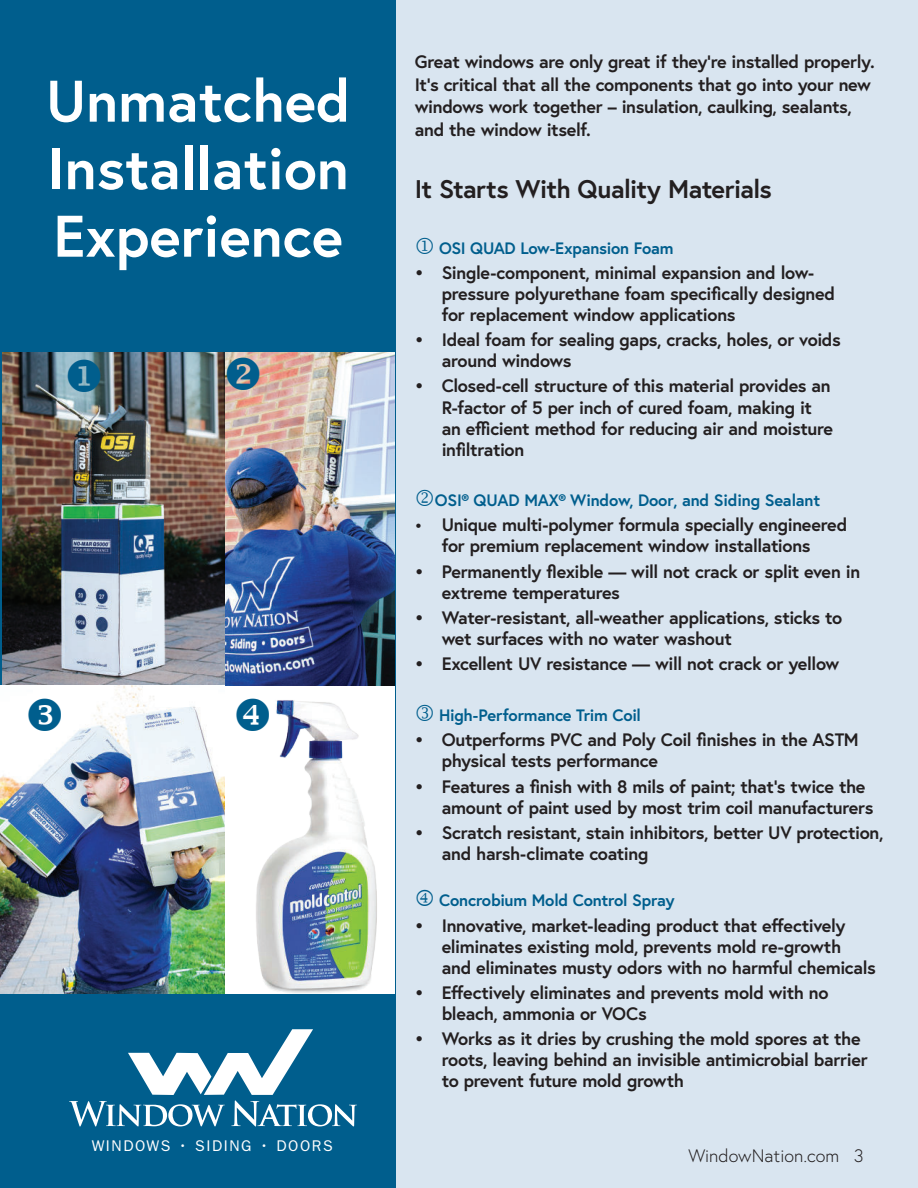
<style>
.page{position:relative;width:918px;height:1188px;background:#d9e5f0}
.page>*{position:absolute;margin:0;border:0;box-sizing:border-box;transform-origin:0 0}
.t1{font:700 58.5px/67.5px "Europa";color:#fff;text-align:justify}
.t2{font:700 25.5px "Europa";letter-spacing:-.025em;color:#231f20}
.t3{font:700 18px/21px "Europa";letter-spacing:-.02em;color:#231f20}
.t4{font:300 18px "Europa";color:#231f20}
.t5{font:700 16.5px "Europa";letter-spacing:-.01em;color:#005e8d}
.t6{font:15.6px "ITC Franklin Gothic Std";letter-spacing:.1em;color:#fff}
.s1{font-size:15px}
</style>
<div class="page">
<div style="left:0;top:0;width:396px;height:1188px;background:#005e8d"></div>
<svg style="left:69px;top:1029px;width:288px;height:98px"></svg>
<div style="left:222px;top:686px;width:173px;height:307px;background:#fff"></div>
<img style="left:256px;top:700px;width:121px;height:293px">
<img style="left:3px;top:353px;width:392px;height:333px">
<img style="left:0;top:686px;width:225px;height:307px">
<svg style="left:29px;top:698px;width:32px;height:33px"></svg>
<svg style="left:256px;top:700px;width:13px;height:31px"></svg>
<svg style="left:68px;top:359px;width:33px;height:33px"></svg>
<svg style="left:227px;top:357px;width:32px;height:33px"></svg>
<h1 class="t1" style="left:46px;top:72px;width:306px">Unmatched Installation Experience</h1>
<p class="t6" style="left:92px;top:1137px;width:243px">WINDOWS • SIDING • DOORS</p>
<p class="t3" style="left:415px;top:52px;width:462px;line-height:22.5px">Great windows are only great if they’re installed properly.<br>It’s critical that all the components that go into your new windows work together – insulation, caulking, sealants, and the window itself.</p>
<h2 class="t2" style="left:415px;top:178px;width:359px">It Starts With Quality Materials</h2>
<p class="t5" style="left:439px;top:240px;width:236px">OSI QUAD Low-Expansion Foam</p>
<p class="t3" style="left:442px;top:263px;width:395px;text-indent:-27px">• Single-component, minimal expansion and low&shy;pressure polyurethane foam specifically designed for replacement window applications</p>
<p class="t3" style="left:442px;top:331px;width:401px;text-indent:-27px">• Ideal foam for sealing gaps, cracks, holes, or voids around windows</p>
<p class="t3" style="left:442px;top:377px;width:393px;text-indent:-27px">• Closed-cell structure of this material provides an R-factor of 5 per inch of cured foam, making it an efficient method for reducing air and moisture infiltration</p>
<p class="t5" style="left:435px;top:493px;width:387px">OSI® QUAD MAX® Window, Door, and Siding Sealant</p>
<p class="t3" style="left:415px;top:516px;width:434px;text-align:center"><span class="s1">•</span> Unique multi-polymer formula specially engineered for premium replacement window installations</p>
<p class="t3" style="left:442px;top:562px;width:420px;text-indent:-27px">• Permanently flexible — will not crack or split even in extreme temperatures</p>
<p class="t3" style="left:442px;top:609px;width:402px;text-indent:-27px">• Water-resistant, all-weather applications, sticks to wet surfaces with no water washout</p>
<p class="t3" style="left:415px;top:655px;width:426px">• Excellent UV resistance — will not crack or yellow</p>
<p class="t5" style="left:415px;top:708px;width:228px">● High-Performance Trim Coil</p>
<p class="t3" style="left:442px;top:731px;width:419px;text-indent:-27px">• Outperforms PVC and Poly Coil finishes in the ASTM physical tests performance</p>
<p class="t3" style="left:442px;top:777px;width:433px;text-indent:-27px">• Features a finish with 8 mils of paint; that's twice the amount of paint used by most trim coil manufacturers</p>
<p class="t3" style="left:442px;top:823px;width:443px;text-indent:-27px">• Scratch resistant, stain inhibitors, better UV protection, and harsh-climate coating</p>
<p class="t5" style="left:439px;top:893px;width:237px">Concrobium Mold Control Spray</p>
<p class="t3" style="left:442px;top:916px;width:436px;text-indent:-27px">• Innovative, market-leading product that effectively eliminates existing mold, prevents mold re-growth<br>and eliminates musty odors with no harmful chemicals</p>
<p class="t3" style="left:442px;top:983px;width:388px;text-indent:-27px">• Effectively eliminates and prevents mold with no bleach, ammonia or VOCs</p>
<p class="t3" style="left:442px;top:1030px;width:428px;text-indent:-27px">• Works as it dries by crushing the mold spores at the roots, leaving behind an invisible antimicrobial barrier to prevent future mold growth</p>
<p class="t4" style="left:688px;top:1148px;width:177px">WindowNation.com 3</p>
</div>
